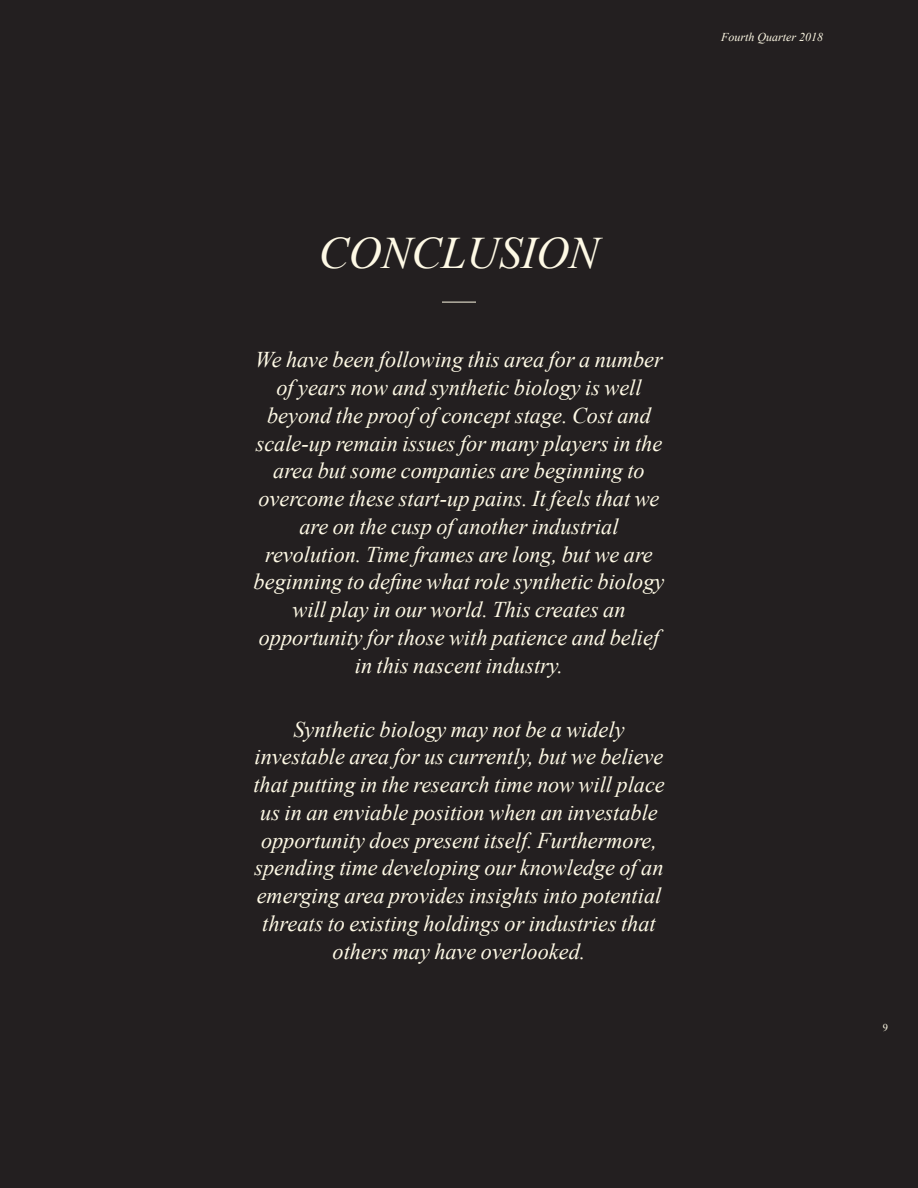
<style>
.page{position:relative;width:918px;height:1188px;background:#231f20}
.page>*{position:absolute;margin:0;border:0;box-sizing:border-box;transform-origin:0 0}
.t1{font:italic 45px "Times New Roman";color:#fef9e5}
.t2{font:italic 22.5px/27.8px "Times New Roman";color:#fef9e5;text-align:center}
.t3{font:italic 12px "Times New Roman";color:#fef9e5}
.t4{font:10.5px "Times New Roman";color:#fef9e5}
</style>
<div class="page">
<hr style="left:442px;top:302px;width:34px;height:1px;background:#fef9e5">
<p class="t3" style="left:721px;top:29px;width:103px">Fourth Quarter 2018</p>
<h1 class="t1" style="left:319px;top:222px;width:282px">CONCLUSION</h1>
<p class="t2" style="left:254px;top:345px;width:412px">We have been following this area for a number of years now and synthetic biology is well beyond the proof of concept stage. Cost and scale-up remain issues for many players in the area but some companies are beginning to overcome these start-up pains. It feels that we are on the cusp of another industrial revolution. Time frames are long, but we are beginning to define what role synthetic biology will play in our world. This creates an opportunity for those with patience and belief in this nascent industry.</p>
<p class="t2" style="left:253px;top:715px;width:413px">Synthetic biology may not be a widely investable area for us currently, but we believe that putting in the research time now will place us in an enviable position when an investable opportunity does present itself. Furthermore, spending time developing our knowledge of an emerging area provides insights into potential threats to existing holdings or industries that others may have overlooked.</p>
<p class="t4" style="left:883px;top:1020px;width:7px">9</p>
</div>
